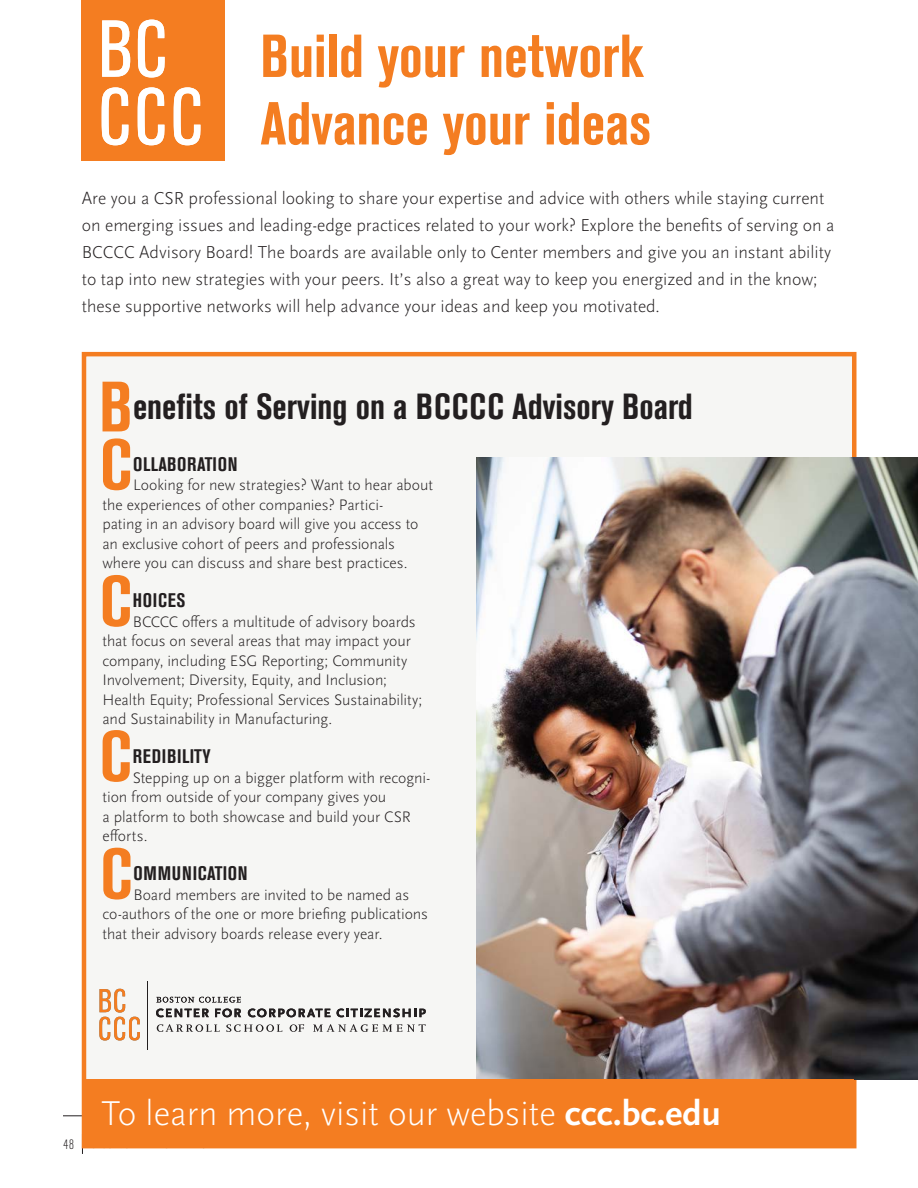
<style>
.page{position:relative;width:918px;height:1188px;background:#fff}
.page>*{position:absolute;margin:0;border:0;box-sizing:border-box;transform-origin:0 0}
.t1{font:700 condensed 70.5px "Akzidenz Grotesk BE";color:#f47d21}
.t2{font:700 condensed 60px "Akzidenz Grotesk BE";color:#f47d21}
.t3{font:700 condensed 36px "Akzidenz Grotesk BE";color:#231f20}
.Promo2022-Introtext{font:300 36px "Scala Sans OT";color:#fff}
.Promo2022-Subhead{font:700 condensed 19.5px "Akzidenz Grotesk BE";letter-spacing:.035em;color:#231f20}
.t4{font:300 18px/27px "Scala Sans OT";color:#231f20}
.Promo2022-BodyText{font:300 15.9px/19.5px "Scala Sans OT";letter-spacing:-.005em;color:#231f20}
.s1{font-weight:700}
</style>
<div class="page">
<hr style="left:63px;top:1116px;width:774px;height:1px;background:#231f20">
<div style="left:82px;top:352px;width:774px;height:796px;background:#f6f6f4;border:4px solid #f47d21"></div>
<div style="left:81px;top:0;width:144px;height:160px;background:#f47d21"></div>
<svg style="left:102px;top:87px;width:26px;height:58px"></svg>
<svg style="left:138px;top:87px;width:26px;height:58px"></svg>
<svg style="left:174px;top:87px;width:26px;height:58px"></svg>
<svg style="left:102px;top:20px;width:28px;height:57px"></svg>
<svg style="left:138px;top:20px;width:27px;height:58px"></svg>
<hr style="left:148px;top:981px;width:1px;height:69px;background:#231f20">
<svg style="left:156px;top:1009px;width:53px;height:8px"></svg>
<svg style="left:215px;top:1009px;width:26px;height:8px"></svg>
<svg style="left:248px;top:1009px;width:83px;height:8px"></svg>
<svg style="left:337px;top:1009px;width:89px;height:8px"></svg>
<svg style="left:99px;top:989px;width:41px;height:52px"></svg>
<svg style="left:156px;top:997px;width:85px;height:6px"></svg>
<svg style="left:157px;top:1024px;width:63px;height:8px"></svg>
<svg style="left:226px;top:1024px;width:56px;height:8px"></svg>
<svg style="left:290px;top:1024px;width:14px;height:8px"></svg>
<svg style="left:313px;top:1024px;width:113px;height:8px"></svg>
<img style="left:476px;top:458px;width:442px;height:622px">
<div style="left:84px;top:1080px;width:770px;height:66px;background:#f47d21"></div>
<svg style="left:103px;top:438px;width:27px;height:52px"></svg>
<svg style="left:103px;top:575px;width:27px;height:52px"></svg>
<svg style="left:103px;top:730px;width:27px;height:52px"></svg>
<svg style="left:103px;top:848px;width:27px;height:52px"></svg>
<p class="t2" style="left:260px;top:22px;width:385px">Build your network</p>
<p class="t2" style="left:260px;top:89px;width:393px">Advance your ideas</p>
<p class="t4" style="left:82px;top:185px;width:754px">Are you a CSR professional looking to share your expertise and advice with others while staying current on emerging issues and leading-edge practices related to your work? Explore the benefits of serving on a BCCCC Advisory Board! The boards are available only to Center members and give you an instant ability to tap into new strategies with your peers. It’s also a great way to keep you energized and in the know; these supportive networks will help advance your ideas and keep you motivated.</p>
<p class="t1" style="left:99px;top:367px;width:35px">B</p>
<p class="t3" style="left:133px;top:386px;width:561px">enefits of Serving on a BCCCC Advisory Board</p>
<p class="Promo2022-Subhead" style="left:133px;top:453px;width:106px">OLLABORATION</p>
<p class="Promo2022-BodyText" style="left:102px;top:475px;width:332px;text-indent:31px">Looking for new strategies? Want to hear about the experiences of other companies? Partici-<br>pating in an advisory board will give you access to an exclusive cohort of peers and professionals where you can discuss and share best practices.</p>
<p class="Promo2022-Subhead" style="left:133px;top:589px;width:54px">HOICES</p>
<p class="Promo2022-BodyText" style="left:102px;top:612px;width:321px;text-indent:30px">BCCCC offers a multitude of advisory boards that focus on several areas that may impact your company, including ESG Reporting; Community Involvement; Diversity, Equity, and Inclusion; Health Equity; Professional Services Sustainability; and Sustainability in Manufacturing.</p>
<p class="Promo2022-Subhead" style="left:133px;top:745px;width:79px">REDIBILITY</p>
<p class="Promo2022-BodyText" style="left:102px;top:768px;width:329px;text-indent:30px">Stepping up on a bigger platform with recogni&shy;tion from outside of your company gives you<br>a platform to both showcase and build your CSR efforts.</p>
<p class="Promo2022-Subhead" style="left:133px;top:862px;width:116px">OMMUNICATION</p>
<p class="Promo2022-BodyText" style="left:102px;top:885px;width:327px;text-indent:31px">Board members are invited to be named as co-authors of the one or more briefing publications that their advisory boards release every year.</p>
<p class="Promo2022-Introtext" style="left:102px;top:1093px;width:621px">To learn more, visit our website <span class="s1">ccc.bc.edu</span></p>
</div>
